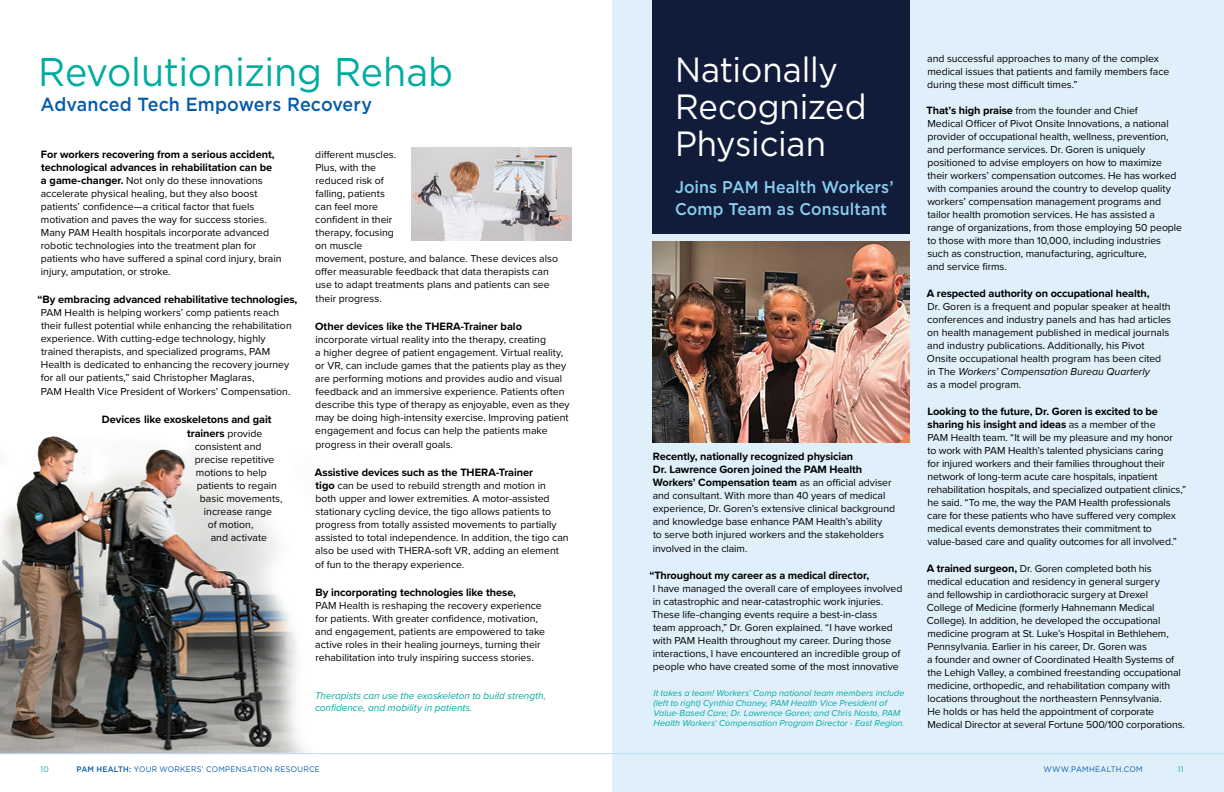
<style>
.page{position:relative;width:1224px;height:792px;background:#fff}
.page>*{position:absolute;margin:0;border:0;box-sizing:border-box;transform-origin:0 0}
.t1{font:40px "Gotham";letter-spacing:-.005em;color:#00aca0;scale:.94 1}
.t2{font:35px/37px "Gotham";letter-spacing:-.005em;color:#fff;scale:.94 1}
.t3{font:500 19px "Gotham";letter-spacing:.005em;color:#065baa;scale:.94 1}
.t4{font:500 17px/22px "Gotham";letter-spacing:.005em;color:#88cdf1;scale:.94 1}
.t5{font:700 11px/13px "Proxima Nova";letter-spacing:-.005em;color:#000}
.t6{font:10.5px/13px "Proxima Nova";letter-spacing:-.005em;color:#000}
.t7{font:italic 10px/12px "Proxima Nova";color:#00aca0}
.t8{font:italic 9px/10px "Proxima Nova";letter-spacing:.005em;color:#00aca0}
.t9{font:8px "Gotham";letter-spacing:.035em;color:#065baa;scale:.94 1}
.t10{font:8px "Gotham";color:#00aca0;scale:.94 1}
.s1{font-weight:700;font-size:11px}
.s2{font-weight:400;font-size:10.5px}
.s3{font-weight:500}
.s4{font-style:italic}
</style>
<div class="page">
<div style="left:612px;top:0;width:612px;height:792px;background:#dff0fb"></div>
<img style="left:411px;top:147px;width:161px;height:94px">
<img style="left:0;top:436px;width:305px;height:317px">
<div style="left:652px;top:0;width:258px;height:234px;background:#111c3a"></div>
<hr style="left:0;top:753px;width:1224px;height:1px;background:#b4ddf6">
<img style="left:652px;top:241px;width:258px;height:202px">
<h1 class="t1" style="left:38px;top:46px;width:443px">Revolutionizing Rehab</h1>
<h3 class="t3" style="left:40px;top:92px;width:354px">Advanced Tech Empowers Recovery</h3>
<p class="t5" style="left:41px;top:148px;width:235px">For workers recovering from a serious accident, technological advances in rehabilitation can be</p>
<p class="t6" style="left:41px;top:174px;width:242px"><span class="s1">a game-changer.</span> Not only do these innovations accelerate physical healing, but they also boost patients’ confidence—a critical factor that fuels motivation and paves the way for success stories.<br>Many PAM Health hospitals incorporate advanced robotic technologies into the treatment plan for patients who have suffered a spinal cord injury, brain injury, amputation, or stroke.</p>
<p class="t5" style="left:37px;top:293px;width:262px">“By embracing advanced rehabilitative technologies,</p>
<p class="t6" style="left:41px;top:306px;width:252px">PAM Health is helping workers’ comp patients reach their fullest potential while enhancing the rehabilitation experience. With cutting-edge technology, highly trained therapists, and specialized programs, PAM Health is dedicated to enhancing the recovery journey for all our patients,” said Christopher Maglaras,</p>
<p class="t6" style="left:41px;top:385px;width:251px">PAM Health Vice President of Workers’ Compensation.</p>
<p class="t5" style="left:187px;top:413px;width:86px;line-height:14px;text-indent:-85px">Devices like exoskeletons and gait trainers <span class="s2">provide</span></p>
<p class="t6" style="left:195px;top:440px;width:68px">consistent and</p>
<p class="t6" style="left:195px;top:453px;width:81px">precise repetitive</p>
<p class="t6" style="left:196px;top:466px;width:72px">motions to help</p>
<p class="t6" style="left:197px;top:479px;width:82px">patients to regain</p>
<p class="t6" style="left:200px;top:492px;width:84px">basic movements,</p>
<p class="t6" style="left:204px;top:505px;width:70px">increase range</p>
<p class="t6" style="left:208px;top:518px;width:47px">of motion,</p>
<p class="t6" style="left:211px;top:531px;width:58px">and activate</p>
<p class="t6" style="left:315px;top:148px;width:244px">different muscles.<br>Plus, with the<br>reduced risk of<br>falling, patients<br>can feel more<br>confident in their<br>therapy, focusing<br>on muscle<br>movement, posture, and balance. These devices also offer measurable feedback that data therapists can use to adapt treatments plans and patients can see</p>
<p class="t6" style="left:316px;top:292px;width:68px">their progress.</p>
<p class="t5" style="left:315px;top:320px;width:208px">Other devices like the THERA-Trainer balo</p>
<p class="t6" style="left:315px;top:333px;width:256px">incorporate virtual reality into the therapy, creating<br>a higher degree of patient engagement. Virtual reality, or VR, can include games that the patients play as they are performing motions and provides audio and visual feedback and an immersive experience. Patients often describe this type of therapy as enjoyable, even as they may be doing high-intensity exercise. Improving patient engagement and focus can help the patients make</p>
<p class="t6" style="left:315px;top:438px;width:139px">progress in their overall goals.</p>
<p class="t5" style="left:315px;top:466px;width:220px">Assistive devices such as the THERA-Trainer</p>
<p class="t6" style="left:315px;top:479px;width:255px"><span class="s1">tigo</span> can be used to rebuild strength and motion in both upper and lower extremities. A motor-assisted stationary cycling device, the tigo allows patients to progress from totally assisted movements to partially assisted to total independence. In addition, the tigo can also be used with THERA-soft VR, adding an element</p>
<p class="t6" style="left:315px;top:558px;width:150px">of fun to the therapy experience.</p>
<p class="t5" style="left:315px;top:586px;width:202px">By incorporating technologies like these,</p>
<p class="t6" style="left:315px;top:599px;width:231px">PAM Health is reshaping the recovery experience for patients. With greater confidence, motivation, and engagement, patients are empowered to take active roles in their healing journeys, turning their rehabilitation into truly inspiring success stories.</p>
<p class="t7" style="left:315px;top:689px;width:233px">Therapists can use the exoskeleton to build strength, confidence, and mobility in patients.</p>
<p class="t10" style="left:40px;top:764px;width:10px">10</p>
<p class="t9" style="left:76px;top:764px;width:261px"><span class="s3">PAM HEALTH:</span> YOUR WORKERS’ COMPENSATION RESOURCE</p>
<h2 class="t2" style="left:675px;top:50px;width:205px">Nationally<br>Recognized<br>Physician</h2>
<h3 class="t4" style="left:675px;top:176px;width:234px">Joins PAM Health Workers’<br>Comp Team as Consultant</h3>
<p class="t5" style="left:653px;top:450px;width:240px">Recently, nationally recognized physician<br>Dr. Lawrence Goren joined the PAM Health<br>Workers’ Compensation team <span class="s2">as an official adviser</span></p>
<p class="t6" style="left:653px;top:489px;width:244px">and consultant. With more than 40 years of medical experience, Dr. Goren’s extensive clinical background and knowledge base enhance PAM Health’s ability<br>to serve both injured workers and the stakeholders</p>
<p class="t6" style="left:653px;top:542px;width:96px">involved in the claim.</p>
<p class="t5" style="left:649px;top:569px;width:221px">“Throughout my career as a medical director,</p>
<p class="t6" style="left:652px;top:582px;width:252px">I have managed the overall care of employees involved in catastrophic and near-catastrophic work injuries.<br>These life-changing events require a best-in-class team approach,” Dr. Goren explained. “I have worked with PAM Health throughout my career. During those interactions, I have encountered an incredible group of people who have created some of the most innovative</p>
<p class="t8" style="left:654px;top:688px;width:253px">It takes a team! Workers’ Comp national team members include (left to right) Cynthia Chaney, PAM Health Vice President of Value-Based Care; Dr. Lawrence Goren; and Chris Nasto, PAM Health Workers’ Compensation Program Director - East Region.</p>
<p class="t6" style="left:927px;top:52px;width:244px">and successful approaches to many of the complex medical issues that patients and family members face during these most difficult times.”</p>
<p class="t6" style="left:927px;top:104px;width:257px"><span class="s1">That’s high praise</span> from the founder and Chief<br>Medical Officer of Pivot Onsite Innovations, a national provider of occupational health, wellness, prevention, and performance services. Dr. Goren is uniquely positioned to advise employers on how to maximize their workers’ compensation outcomes. He has worked with companies around the country to develop quality workers’ compensation management programs and tailor health promotion services. He has assisted a range of organizations, from those employing 50 people to those with more than 10,000, including industries such as construction, manufacturing, agriculture,<br>and service firms.</p>
<p class="t5" style="left:927px;top:287px;width:224px">A respected authority on occupational health,</p>
<p class="t6" style="left:927px;top:300px;width:246px">Dr. Goren is a frequent and popular speaker at health conferences and industry panels and has had articles on health management published in medical journals and industry publications. Additionally, his Pivot Onsite occupational health program has been cited in The <span class="s4">Workers’ Compensation Bureau Quarterly<br></span>as a model program.</p>
<p class="t5" style="left:927px;top:405px;width:232px">Looking to the future, Dr. Goren is excited to be sharing his insight and ideas <span class="s2">as a member of the</span></p>
<p class="t6" style="left:927px;top:431px;width:260px">PAM Health team. “It will be my pleasure and my honor<br>to work with PAM Health’s talented physicians caring<br>for injured workers and their families throughout their network of long-term acute care hospitals, inpatient rehabilitation hospitals, and specialized outpatient clinics,” he said. “To me, the way the PAM Health professionals care for these patients who have suffered very complex medical events demonstrates their commitment to value-based care and quality outcomes for all involved.”</p>
<p class="t6" style="left:927px;top:562px;width:260px"><span class="s1">A trained surgeon,</span> Dr. Goren completed both his medical education and residency in general surgery<br>and fellowship in cardiothoracic surgery at Drexel College of Medicine (formerly Hahnemann Medical College). In addition, he developed the occupational medicine program at St. Luke’s Hospital in Bethlehem, Pennsylvania. Earlier in his career, Dr. Goren was<br>a founder and owner of Coordinated Health Systems of the Lehigh Valley, a combined freestanding occupational medicine, orthopedic, and rehabilitation company with locations throughout the northeastern Pennsylvania.<br>He holds or has held the appointment of corporate Medical Director at several Fortune 500/100 corporations.</p>
<p class="t9" style="left:1043px;top:764px;width:107px">WWW.PAMHEALTH.COM</p>
<p class="t10" style="left:1178px;top:764px;width:7px">11</p>
</div>
